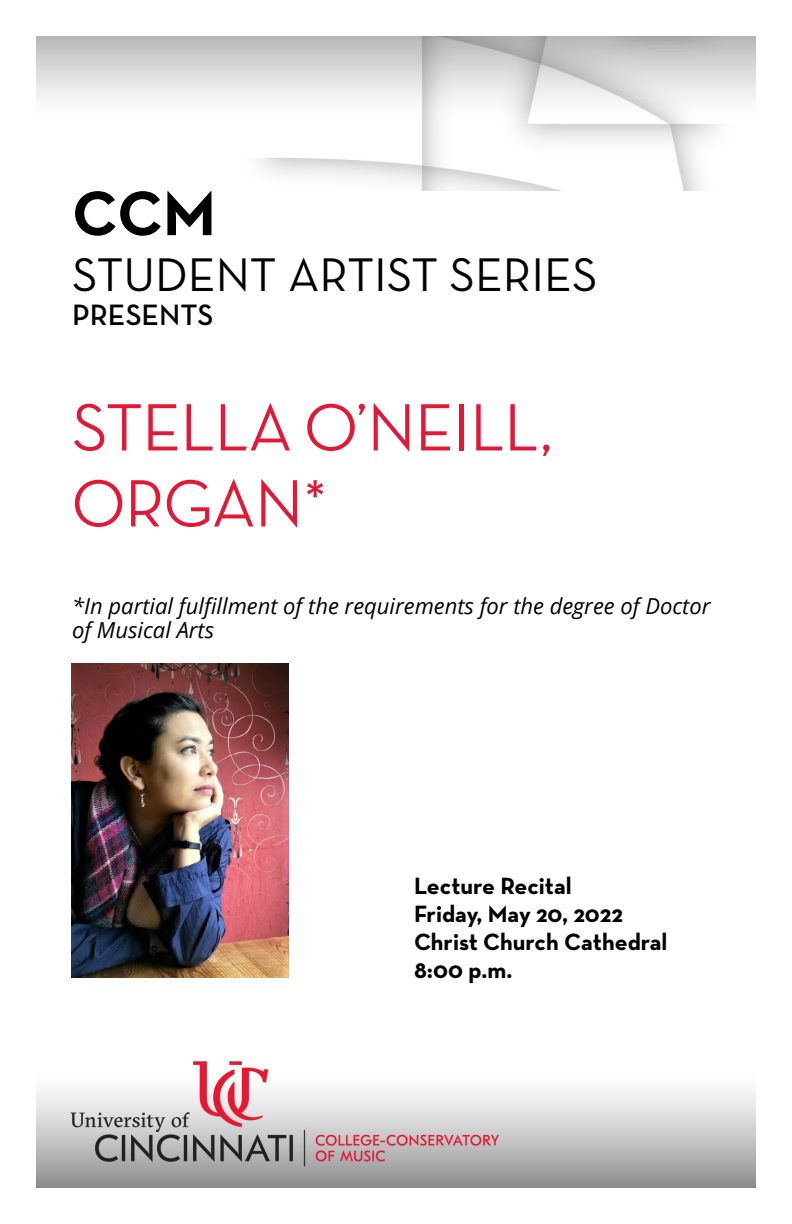
<style>
.page{position:relative;width:792px;height:1224px;background:#fff}
.page>*{position:absolute;margin:0;border:0;box-sizing:border-box;transform-origin:0 0}
.Concert_Title{font:500 68px/76px "Neutra Disp";color:#e31837}
.Page_Intro{font:700 64px "Neutra Text";color:#000}
.Page_Intro-2{font:48px "Neutra Text";color:#000}
.Page_Intro-3{font:600 30px "Neutra Text";color:#000}
.Date_Venue_Time{font:700 24px "Neutra Text";color:#000}
.Concert_Title-2{font:italic 22px/24px "Open Sans";color:#000}
</style>
<div class="page">
<img style="left:36px;top:36px;width:720px;height:154px">
<img style="left:36px;top:1061px;width:720px;height:127px">
<img style="left:72px;top:664px;width:216px;height:313px">
<h1 class="Page_Intro" style="left:72px;top:173px;width:145px">CCM</h1>
<h1 class="Page_Intro-2" style="left:72px;top:246px;width:527px">STUDENT ARTIST SERIES</h1>
<h1 class="Page_Intro-3" style="left:72px;top:297px;width:143px">PRESENTS</h1>
<h1 class="Concert_Title" style="left:72px;top:390px;width:482px">STELLA O’NEILL,<br>ORGAN*</h1>
<h1 class="Concert_Title-2" style="left:72px;top:594px;width:640px">*In partial fulfillment of the requirements for the degree of Doctor of Musical Arts</h1>
<h3 class="Date_Venue_Time" style="left:414px;top:871px;width:159px">Lecture Recital</h3>
<h3 class="Date_Venue_Time" style="left:414px;top:899px;width:210px">Friday, May 20, 2022</h3>
<h3 class="Date_Venue_Time" style="left:414px;top:927px;width:255px">Christ Church Cathedral</h3>
<h3 class="Date_Venue_Time" style="left:414px;top:955px;width:100px">8:00 p.m.</h3>
</div>
